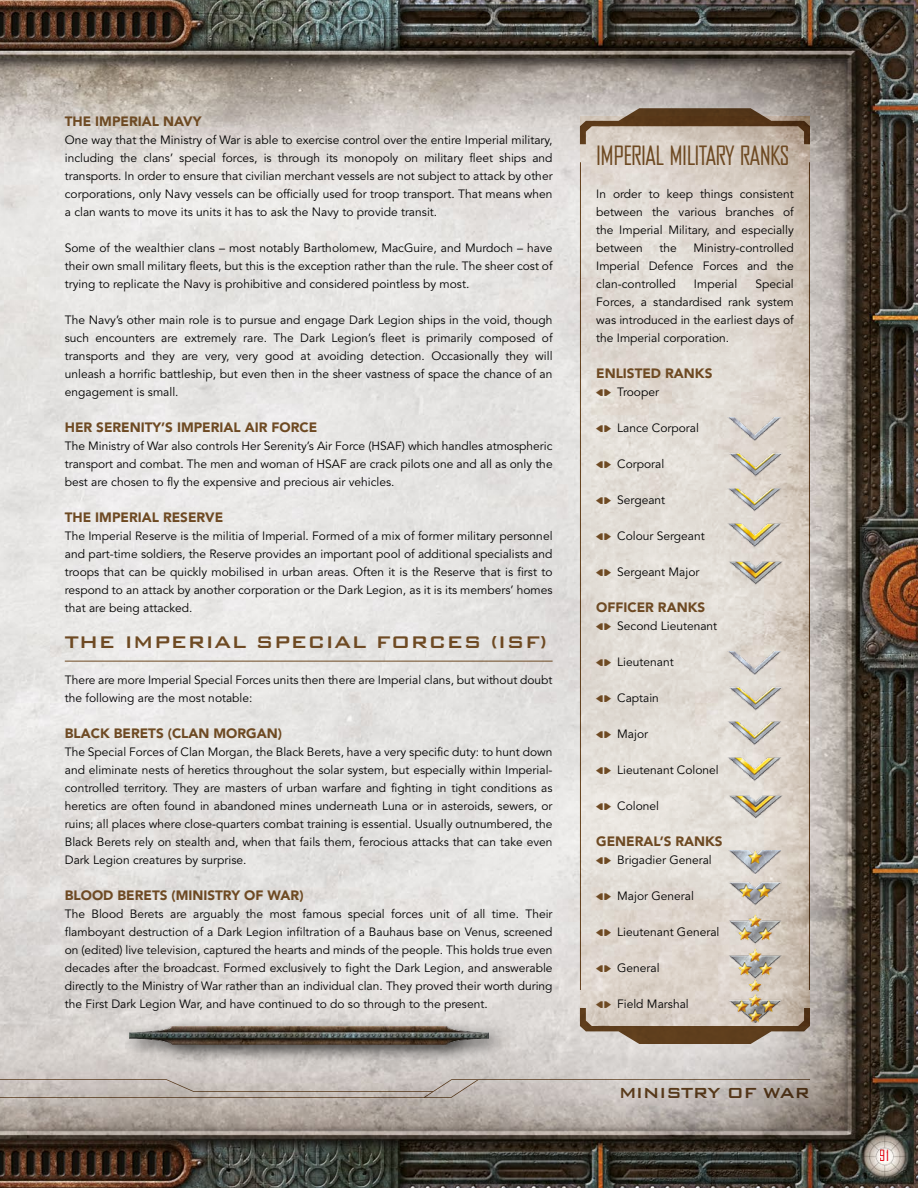
<style>
.page{position:relative;width:918px;height:1188px;background:#fff}
.page>*{position:absolute;margin:0;border:0;box-sizing:border-box;transform-origin:0 0}
.t1{font:25.5px "Bureau Agency FB";letter-spacing:-.02em;color:#6e4a23}
.t2{font:500 22.5px "Bank Gothic BT";color:#6e4a23}
.t3{font:500 19.5px "Bank Gothic BT";letter-spacing:-.03em;color:#6e4a23}
.t4{font:15px "Bureau Agency FB";color:#e30613}
.t5{font:900 13.5px "Avenir LT Std";color:#6e4a23}
.t6{font:12px/18px "Avenir LT Std";color:#000;text-align:justify}
.s1{font-family:"Dark Symmetry";font-size:15px;color:#6e4a23}
</style>
<div class="page">
<img style="left:0;top:0;width:918px;height:1188px">
<svg style="left:580px;top:144px;width:230px;height:864px;background:#dfd8d0"></svg>
<hr style="left:65px;top:661px;width:488px;height:1px;background:#6e4a23">
<svg style="left:580px;top:108px;width:230px;height:36px;background:#9d8a78"></svg>
<svg style="left:580px;top:1008px;width:230px;height:36px;background:#a08e7b"></svg>
<hr style="left:809px;top:162px;width:1px;height:828px;background:#6e4a23">
<hr style="left:580px;top:162px;width:1px;height:828px;background:#6e4a23">
<div style="left:122px;top:1018px;width:386px;height:46px;background:#000;opacity:.75"></div>
<img style="left:129px;top:1026px;width:359px;height:18px">
<img style="left:723px;top:418px;width:73px;height:27px">
<img style="left:724px;top:449px;width:72px;height:31px">
<img style="left:723px;top:485px;width:73px;height:31px">
<img style="left:723px;top:520px;width:73px;height:32px">
<img style="left:724px;top:556px;width:72px;height:31px">
<img style="left:723px;top:652px;width:73px;height:27px">
<img style="left:724px;top:683px;width:72px;height:31px">
<img style="left:723px;top:718px;width:73px;height:32px">
<img style="left:723px;top:754px;width:73px;height:32px">
<img style="left:724px;top:790px;width:72px;height:31px">
<img style="left:715px;top:851px;width:73px;height:23px">
<img style="left:715px;top:878px;width:73px;height:31px">
<img style="left:715px;top:911px;width:73px;height:34px">
<img style="left:715px;top:945px;width:73px;height:33px">
<img style="left:715px;top:978px;width:73px;height:44px">
<svg style="left:0;top:1079px;width:810px;height:19px;background:#bfb6b0"></svg>
<p class="t5" style="left:65px;top:113px;width:138px">THE IMPERIAL NAVY</p>
<p class="t6" style="left:65px;top:131px;width:489px">One way that the Ministry of War is able to exercise control over the entire Imperial military, including the clans’ special forces, is through its monopoly on military fleet ships and transports. In order to ensure that civilian merchant vessels are not subject to attack by other corporations, only Navy vessels can be officially used for troop transport. That means when a clan wants to move its units it has to ask the Navy to provide transit.</p>
<p class="t6" style="left:65px;top:239px;width:489px">Some of the wealthier clans – most notably Bartholomew, MacGuire, and Murdoch – have their own small military fleets, but this is the exception rather than the rule. The sheer cost of trying to replicate the Navy is prohibitive and considered pointless by most.</p>
<p class="t6" style="left:65px;top:311px;width:489px">The Navy’s other main role is to pursue and engage Dark Legion ships in the void, though such encounters are extremely rare. The Dark Legion’s fleet is primarily composed of transports and they are very, very good at avoiding detection. Occasionally they will unleash a horrific battleship, but even then in the sheer vastness of space the chance of an engagement is small.</p>
<p class="t5" style="left:65px;top:419px;width:254px">HER SERENITY’S IMPERIAL AIR FORCE</p>
<p class="t6" style="left:65px;top:437px;width:489px">The Ministry of War also controls Her Serenity’s Air Force (HSAF) which handles atmospheric transport and combat. The men and woman of HSAF are crack pilots one and all as only the best are chosen to fly the expensive and precious air vehicles.</p>
<p class="t5" style="left:65px;top:509px;width:160px">THE IMPERIAL RESERVE</p>
<p class="t6" style="left:65px;top:527px;width:489px">The Imperial Reserve is the militia of Imperial. Formed of a mix of former military personnel and part-time soldiers, the Reserve provides an important pool of additional specialists and troops that can be quickly mobilised in urban areas. Often it is the Reserve that is first to respond to an attack by another corporation or the Dark Legion, as it is its members’ homes that are being attacked.</p>
<h2 class="t2" style="left:65px;top:630px;width:484px">THE IMPERIAL SPECIAL FORCES (ISF)</h2>
<p class="t6" style="left:65px;top:671px;width:489px">There are more Imperial Special Forces units then there are Imperial clans, but without doubt the following are the most notable:</p>
<p class="t5" style="left:65px;top:725px;width:219px">BLACK BERETS (CLAN MORGAN)</p>
<p class="t6" style="left:65px;top:743px;width:489px">The Special Forces of Clan Morgan, the Black Berets, have a very specific duty: to hunt down and eliminate nests of heretics throughout the solar system, but especially within Imperial&shy;controlled territory. They are masters of urban warfare and fighting in tight conditions as heretics are often found in abandoned mines underneath Luna or in asteroids, sewers, or ruins; all places where close-quarters combat training is essential. Usually outnumbered, the Black Berets rely on stealth and, when that fails them, ferocious attacks that can take even Dark Legion creatures by surprise.</p>
<p class="t5" style="left:65px;top:887px;width:240px">BLOOD BERETS (MINISTRY OF WAR)</p>
<p class="t6" style="left:65px;top:905px;width:489px">The Blood Berets are arguably the most famous special forces unit of all time. Their flamboyant destruction of a Dark Legion infiltration of a Bauhaus base on Venus, screened on (edited) live television, captured the hearts and minds of the people. This holds true even decades after the broadcast. Formed exclusively to fight the Dark Legion, and answerable directly to the Ministry of War rather than an individual clan. They proved their worth during the First Dark Legion War, and have continued to do so through to the present.</p>
<h1 class="t1" style="left:596px;top:142px;width:195px">IMPERIAL MILITARY RANKS</h1>
<p class="t6" style="left:596px;top:185px;width:199px">In order to keep things consistent between the various branches of the Imperial Military, and especially between</p>
<p class="t6" style="left:596px;top:239px;width:199px;text-indent:97px">Ministry-controlled Imperial Defence Forces and the clan-controlled</p>
<p class="t6" style="left:660px;top:239px;width:19px">the</p>
<p class="t6" style="left:596px;top:275px;width:199px;text-indent:159px">Special Forces, a standardised rank system was introduced in the earliest days of the Imperial corporation.</p>
<p class="t5" style="left:596px;top:365px;width:118px">ENLISTED RANKS</p>
<p class="t6" style="left:596px;top:383px;width:64px"><span class="s1">•</span> Trooper</p>
<p class="t6" style="left:596px;top:419px;width:104px"><span class="s1">•</span> Lance Corporal</p>
<p class="t6" style="left:596px;top:455px;width:70px"><span class="s1">•</span> Corporal</p>
<p class="t6" style="left:596px;top:491px;width:71px"><span class="s1">•</span> Sergeant</p>
<p class="t6" style="left:596px;top:527px;width:110px"><span class="s1">•</span> Colour Sergeant</p>
<p class="t6" style="left:596px;top:563px;width:105px"><span class="s1">•</span> Sergeant Major</p>
<p class="t5" style="left:596px;top:599px;width:110px">OFFICER RANKS</p>
<p class="t6" style="left:596px;top:617px;width:123px"><span class="s1">•</span> Second Lieutenant</p>
<p class="t6" style="left:596px;top:653px;width:79px"><span class="s1">•</span> Lieutenant</p>
<p class="t6" style="left:596px;top:689px;width:64px"><span class="s1">•</span> Captain</p>
<p class="t6" style="left:596px;top:725px;width:53px"><span class="s1">•</span> Major</p>
<p class="t6" style="left:596px;top:761px;width:124px"><span class="s1">•</span> Lieutenant Colonel</p>
<p class="t6" style="left:596px;top:797px;width:64px"><span class="s1">•</span> Colonel</p>
<p class="t5" style="left:596px;top:833px;width:128px">GENERAL’S RANKS</p>
<p class="t6" style="left:596px;top:851px;width:117px"><span class="s1">•</span> Brigadier General</p>
<p class="t6" style="left:596px;top:887px;width:99px"><span class="s1">•</span> Major General</p>
<p class="t6" style="left:596px;top:923px;width:125px"><span class="s1">•</span> Lieutenant General</p>
<p class="t6" style="left:596px;top:959px;width:65px"><span class="s1">•</span> General</p>
<p class="t6" style="left:596px;top:995px;width:94px"><span class="s1">•</span> Field Marshal</p>
<p class="t6" style="left:694px;top:275px;width:45px">Imperial</p>
<h3 class="t3" style="left:618px;top:1082px;width:193px">Ministry of War</h3>
<p class="t4" style="left:880px;top:1148px;width:10px">91</p>
</div>
